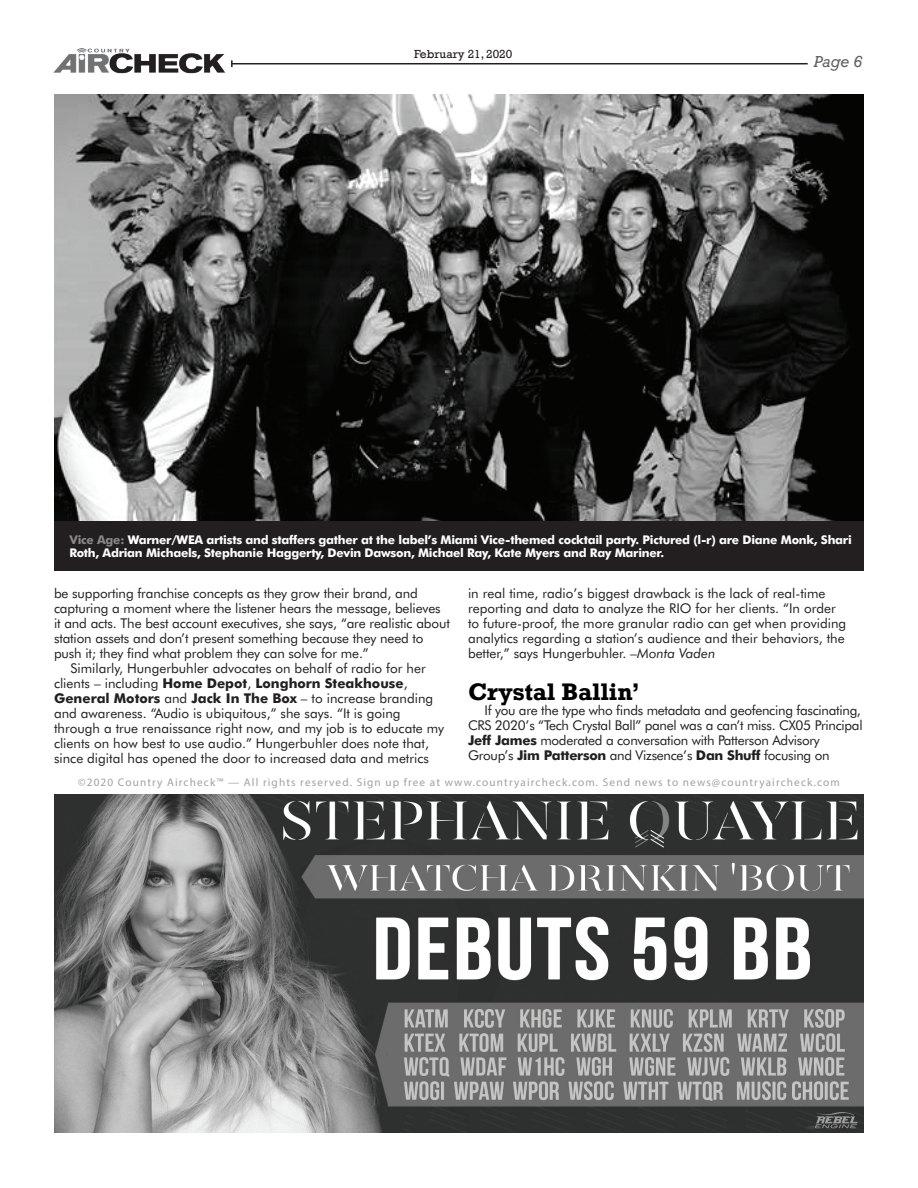
<style>
.page{position:relative;width:918px;height:1188px;background:#fff}
.page>*{position:absolute;margin:0;border:0;box-sizing:border-box;transform-origin:0 0}
.t1{font:700 22.5px "Rockwell";color:#000}
.t2{font:italic 15px "Rockwell";color:#636366}
.t3{font:13.5px/15px "Futura BT";color:#231f20}
.t4{font:13.5px/15px "Futura BT";letter-spacing:-.02em;color:#231f20}
.t5{font:700 13.5px "Futura BT";color:#231f20}
.t6{font:700 12px/13.5px "Futura BT";letter-spacing:-.02em;color:#fff}
.t7{font:12px "Rockwell";color:#231f20}
.t8{font:11.25px "Myriad Pro";letter-spacing:.1em;color:#a0a1a5}
.s1{color:#898788}
.s2{font-weight:400}
.s3{font-style:italic}
.s4{font-weight:700}
</style>
<div class="page">
<img style="left:54px;top:795px;width:810px;height:338px">
<img style="left:53px;top:48px;width:173px;height:26px">
<hr style="left:232px;top:63px;width:576px;height:1px;background:#231f20">
<svg style="left:231px;top:60px;width:2px;height:7px"></svg>
<img style="left:54px;top:94px;width:810px;height:427px">
<div style="left:54px;top:521px;width:810px;height:49px;background:#231f20"></div>
<p class="t7" style="left:414px;top:47px;width:99px">February 21, 2020</p>
<p class="t2" style="left:814px;top:52px;width:50px">Page 6</p>
<p class="t6" style="left:70px;top:533px;width:784px"><span class="s1">Vice Age:</span> Warner/WEA artists and staffers gather at the label’s Miami Vice-themed cocktail party. Pictured (l-r) are Diane Monk, Shari<br>Roth, Adrian Michaels, Stephanie Haggerty, Devin Dawson, Michael Ray, Kate Myers and Ray Mariner.</p>
<p class="t3" style="left:54px;top:585px;width:365px">be supporting franchise concepts as they grow their brand, and</p>
<p class="t3" style="left:54px;top:600px;width:388px">capturing a moment where the listener hears the message, believes</p>
<p class="t3" style="left:54px;top:615px;width:397px">it and acts. The best account executives, she says, “are realistic about</p>
<p class="t3" style="left:54px;top:630px;width:371px">station assets and don’t present something because they need to</p>
<p class="t3" style="left:54px;top:645px;width:316px">push it; they find what problem they can solve for me.”</p>
<p class="t3" style="left:70px;top:660px;width:357px">Similarly, Hungerbuhler advocates on behalf of radio for her</p>
<p class="t5" style="left:54px;top:675px;width:355px"><span class="s2">clients – including</span> Home Depot<span class="s2">,</span> Longhorn Steakhouse<span class="s2">,</span></p>
<p class="t5" style="left:54px;top:690px;width:381px">General Motors <span class="s2">and</span> Jack In The Box <span class="s2">– to increase branding</span></p>
<p class="t3" style="left:54px;top:705px;width:348px">and awareness. “Audio is ubiquitous,” she says. “It is going</p>
<p class="t3" style="left:54px;top:720px;width:392px">through a true renaissance right now, and my job is to educate my</p>
<p class="t3" style="left:54px;top:735px;width:377px">clients on how best to use audio.” Hungerbuhler does note that,</p>
<p class="t3" style="left:54px;top:750px;width:377px">since digital has opened the door to increased data and metrics</p>
<p class="t3" style="left:468px;top:585px;width:380px">in real time, radio’s biggest drawback is the lack of real-time reporting and data to analyze the RIO for her clients. “In order to future-proof, the more granular radio can get when providing analytics regarding a station’s audience and their behaviors, the better,” says Hungerbuhler. <span class="s3">–Monta Vaden</span></p>
<h1 class="t1" style="left:468px;top:677px;width:173px">Crystal Ballin’</h1>
<p class="t4" style="left:468px;top:702px;width:396px;text-indent:16px">If you are the type who finds metadata and geofencing fascinating, CRS 2020’s “Tech Crystal Ball” panel was a can’t miss. CX05 Principal <span class="s4">Jeff James</span> moderated a conversation with Patterson Advisory Group’s <span class="s4">Jim Patterson</span> and Vizsence’s <span class="s4">Dan Shuff</span> focusing on</p>
<p class="t8" style="left:78px;top:775px;width:763px">©2020 Country Aircheck™ — All rights reserved. Sign up free at www.countryaircheck.com. Send news to news@countryaircheck.com</p>
</div>
